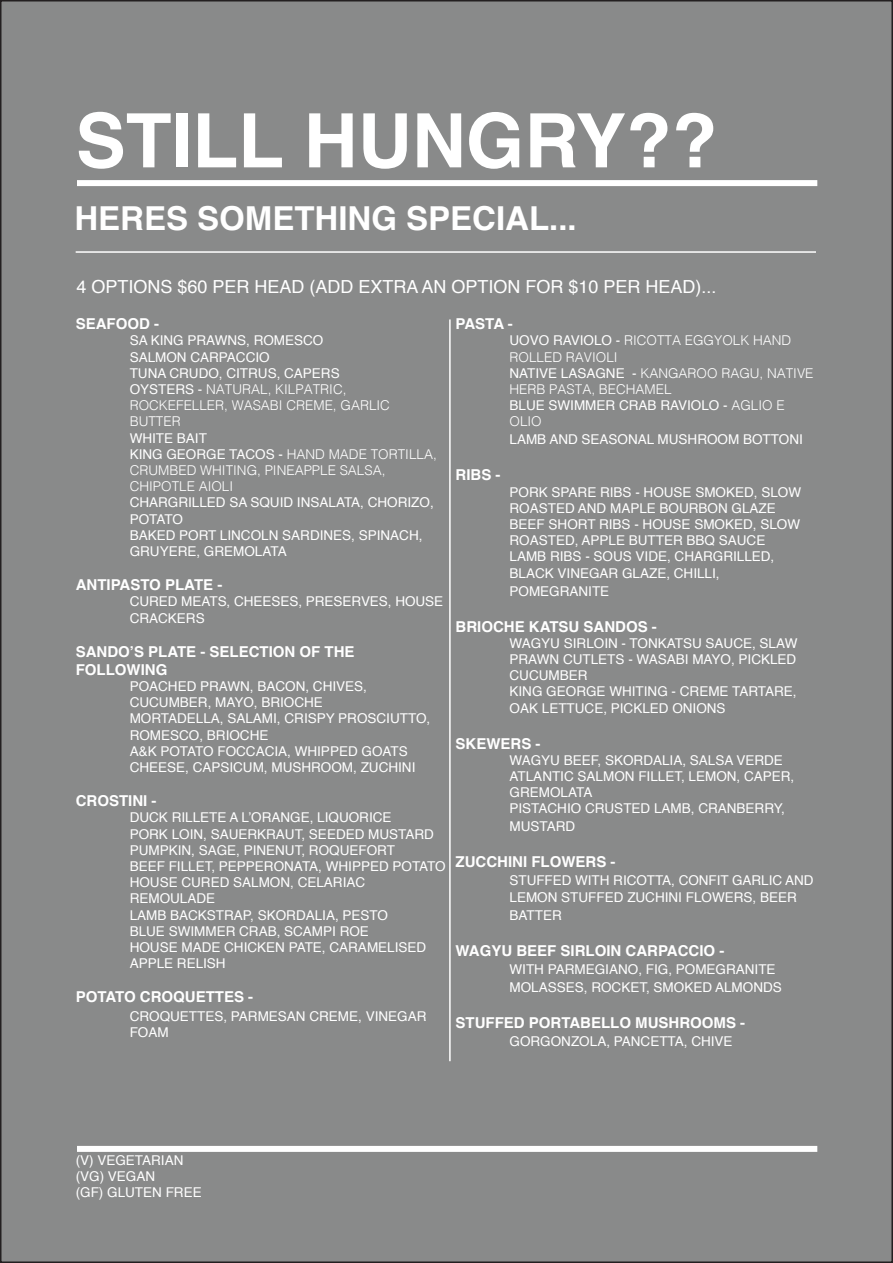
<style>
.page{position:relative;width:893px;height:1263px;background:#fff}
.page>*{position:absolute;margin:0;border:0;box-sizing:border-box;transform-origin:0 0}
.t1{font:700 75px "Helvetica";color:#fff}
.t2{font:700 33px "Helvetica";color:#fff}
.t3{font:18px "Helvetica";color:#fff}
.t4{font:700 15px/18px "Helvetica";color:#fff}
.t5{font:13.5px/16.2px "Helvetica";color:#fff}
.t6{font:300 13.5px/16.2px "Helvetica";color:#fff}
.s1{font-weight:400}
.s2{font-weight:300}
</style>
<div class="page">
<div style="left:1px;top:1px;width:891px;height:1261px;background:#898a8a"></div>
<div style="left:77px;top:180px;width:740px;height:6px;background:#fff"></div>
<div style="left:77px;top:1146px;width:740px;height:6px;background:#fff"></div>
<hr style="left:76px;top:251px;width:740px;height:2px;background:#fff">
<hr style="left:449px;top:319px;width:2px;height:742px;background:#fff">
<p class="t1" style="left:76px;top:95px;width:643px">STILL HUNGRY??</p>
<p class="t2" style="left:74px;top:198px;width:504px">HERES SOMETHING SPECIAL...</p>
<p class="t3" style="left:76px;top:273px;width:642px">4 OPTIONS $60 PER HEAD (ADD EXTRA AN OPTION FOR $10 PER HEAD)...</p>
<p class="t4" style="left:76px;top:317px;width:85px">SEAFOOD -</p>
<p class="t5" style="left:130px;top:333px;width:195px">SA KING PRAWNS, ROMESCO</p>
<p class="t5" style="left:130px;top:349px;width:142px">SALMON CARPACCIO</p>
<p class="t5" style="left:130px;top:365px;width:212px">TUNA CRUDO, CITRUS, CAPERS</p>
<p class="t6" style="left:130px;top:380px;width:262px"><span class="s1">OYSTERS -</span> NATURAL, KILPATRIC,<br>ROCKEFELLER, WASABI CREME, GARLIC<br>BUTTER</p>
<p class="t5" style="left:130px;top:430px;width:79px">WHITE BAIT</p>
<p class="t6" style="left:130px;top:445px;width:309px"><span class="s1">KING GEORGE TACOS -</span> HAND MADE TORTILLA,<br>CRUMBED WHITING, PINEAPPLE SALSA,<br>CHIPOTLE AIOLI</p>
<p class="t5" style="left:130px;top:495px;width:306px">CHARGRILLED SA SQUID INSALATA, CHORIZO,<br>POTATO</p>
<p class="t5" style="left:130px;top:527px;width:294px">BAKED PORT LINCOLN SARDINES, SPINACH,<br>GRUYERE, GREMOLATA</p>
<p class="t4" style="left:76px;top:578px;width:148px">ANTIPASTO PLATE -</p>
<p class="t5" style="left:130px;top:594px;width:315px">CURED MEATS, CHEESES, PRESERVES, HOUSE<br>CRACKERS</p>
<p class="t4" style="left:76px;top:644px;width:280px">SANDO’S PLATE - SELECTION OF THE<br>FOLLOWING</p>
<p class="t5" style="left:130px;top:679px;width:239px">POACHED PRAWN, BACON, CHIVES,<br>CUCUMBER, MAYO, BRIOCHE</p>
<p class="t5" style="left:130px;top:711px;width:302px">MORTADELLA, SALAMI, CRISPY PROSCIUTTO,<br>ROMESCO, BRIOCHE</p>
<p class="t5" style="left:130px;top:743px;width:287px">A&amp;K POTATO FOCCACIA, WHIPPED GOATS<br>CHEESE, CAPSICUM, MUSHROOM, ZUCHINI</p>
<p class="t4" style="left:76px;top:794px;width:82px">CROSTINI -</p>
<p class="t5" style="left:130px;top:810px;width:263px">DUCK RILLETE A L’ORANGE, LIQUORICE</p>
<p class="t5" style="left:130px;top:826px;width:306px">PORK LOIN, SAUERKRAUT, SEEDED MUSTARD</p>
<p class="t5" style="left:130px;top:842px;width:267px">PUMPKIN, SAGE, PINENUT, ROQUEFORT</p>
<p class="t5" style="left:130px;top:859px;width:318px">BEEF FILLET, PEPPERONATA, WHIPPED POTATO</p>
<p class="t5" style="left:130px;top:875px;width:237px">HOUSE CURED SALMON, CELARIAC<br>REMOULADE</p>
<p class="t5" style="left:130px;top:907px;width:260px">LAMB BACKSTRAP, SKORDALIA, PESTO</p>
<p class="t5" style="left:130px;top:923px;width:241px">BLUE SWIMMER CRAB, SCAMPI ROE</p>
<p class="t5" style="left:130px;top:940px;width:298px">HOUSE MADE CHICKEN PATE, CARAMELISED<br>APPLE RELISH</p>
<p class="t4" style="left:76px;top:990px;width:179px">POTATO CROQUETTES -</p>
<p class="t5" style="left:130px;top:1008px;width:298px">CROQUETTES, PARMESAN CREME, VINEGAR<br>FOAM</p>
<p class="t4" style="left:456px;top:317px;width:59px">PASTA -</p>
<p class="t6" style="left:510px;top:332px;width:283px"><span class="s1">UOVO RAVIOLO -</span> RICOTTA EGGYOLK HAND<br>ROLLED RAVIOLI</p>
<p class="t6" style="left:510px;top:364px;width:305px"><span class="s1">NATIVE LASAGNE -</span> KANGAROO RAGU, NATIVE<br>HERB PASTA, BECHAMEL</p>
<p class="t5" style="left:510px;top:398px;width:277px">BLUE SWIMMER CRAB RAVIOLO - <span class="s2">AGLIO E<br>OLIO</span></p>
<p class="t5" style="left:510px;top:432px;width:295px">LAMB AND SEASONAL MUSHROOM BOTTONI</p>
<p class="t4" style="left:456px;top:468px;width:46px">RIBS -</p>
<p class="t5" style="left:510px;top:484px;width:293px">PORK SPARE RIBS - HOUSE SMOKED, SLOW<br>ROASTED AND MAPLE BOURBON GLAZE</p>
<p class="t5" style="left:510px;top:517px;width:292px">BEEF SHORT RIBS - HOUSE SMOKED, SLOW<br>ROASTED, APPLE BUTTER BBQ SAUCE</p>
<p class="t5" style="left:510px;top:549px;width:266px">LAMB RIBS - SOUS VIDE, CHARGRILLED,</p>
<p class="t5" style="left:510px;top:564px;width:212px;line-height:18px">BLACK VINEGAR GLAZE, CHILLI,<br>POMEGRANITE</p>
<p class="t4" style="left:456px;top:619px;width:203px">BRIOCHE KATSU SANDOS -</p>
<p class="t5" style="left:510px;top:635px;width:289px">WAGYU SIRLOIN - TONKATSU SAUCE, SLAW</p>
<p class="t5" style="left:510px;top:652px;width:288px">PRAWN CUTLETS - WASABI MAYO, PICKLED<br>CUCUMBER</p>
<p class="t5" style="left:510px;top:684px;width:289px">KING GEORGE WHITING - CREME TARTARE,<br>OAK LETTUCE, PICKLED ONIONS</p>
<p class="t4" style="left:456px;top:736px;width:87px">SKEWERS -</p>
<p class="t5" style="left:510px;top:752px;width:275px">WAGYU BEEF, SKORDALIA, SALSA VERDE</p>
<p class="t5" style="left:510px;top:769px;width:286px">ATLANTIC SALMON FILLET, LEMON, CAPER,<br>GREMOLATA</p>
<p class="t5" style="left:510px;top:800px;width:277px;line-height:18px">PISTACHIO CRUSTED LAMB, CRANBERRY,<br>MUSTARD</p>
<p class="t4" style="left:456px;top:855px;width:161px">ZUCCHINI FLOWERS -</p>
<p class="t5" style="left:510px;top:873px;width:305px">STUFFED WITH RICOTTA, CONFIT GARLIC AND<br>LEMON STUFFED ZUCHINI FLOWERS, BEER</p>
<p class="t5" style="left:510px;top:907px;width:54px">BATTER</p>
<p class="t4" style="left:456px;top:943px;width:270px">WAGYU BEEF SIRLOIN CARPACCIO -</p>
<p class="t5" style="left:510px;top:960px;width:274px;line-height:18px">WITH PARMEGIANO, FIG, POMEGRANITE<br>MOLASSES, ROCKET, SMOKED ALMONDS</p>
<p class="t4" style="left:456px;top:1015px;width:291px">STUFFED PORTABELLO MUSHROOMS -</p>
<p class="t5" style="left:510px;top:1033px;width:225px">GORGONZOLA, PANCETTA, CHIVE</p>
<p class="t5" style="left:76px;top:1152px;width:109px">(V) VEGETARIAN</p>
<p class="t5" style="left:76px;top:1169px;width:81px">(VG) VEGAN</p>
<p class="t5" style="left:76px;top:1185px;width:128px">(GF) GLUTEN FREE</p>
</div>
